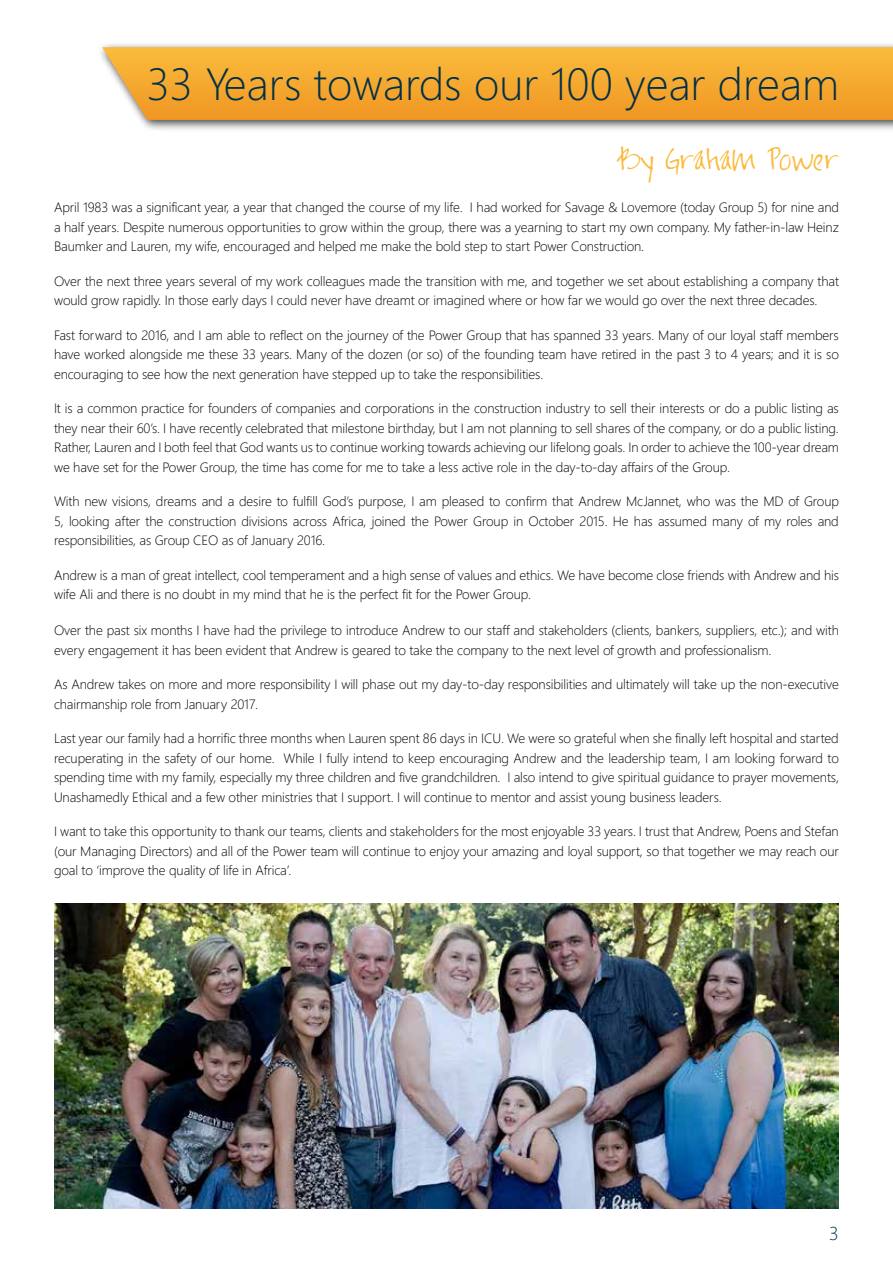
<style>
.page{position:relative;width:893px;height:1263px;background:#fff}
.page>*{position:absolute;margin:0;border:0;box-sizing:border-box;transform-origin:0 0}
.t1{font:300 45px "Segoe WP";color:#023047}
.t2{font:24.75px "Jayne Print Hand";color:#faba3b}
.t3{font:300 18.6px "Segoe WP";color:#023047}
.t4{font:300 13.5px/19.5px "Segoe WP";letter-spacing:-.01em;color:#000;text-align:justify}
</style>
<div class="page">
<img style="left:54px;top:904px;width:785px;height:305px">
<div style="left:97px;top:41px;width:796px;height:91px;background:#000;opacity:.75"></div>
<svg style="left:102px;top:47px;width:791px;height:73px;background:#f4ab36"></svg>
<h1 class="t1" style="left:147px;top:53px;width:694px">33 Years towards our 100 year dream</h1>
<h2 class="t2" style="left:618px;top:146px;width:222px">By Graham Power</h2>
<p class="t4" style="left:54px;top:197px;width:786px">April 1983 was a significant year, a year that changed the course of my life. I had worked for Savage &amp; Lovemore (today Group 5) for nine and a half years. Despite numerous opportunities to grow within the group, there was a yearning to start my own company. My father-in-law Heinz Baumker and Lauren, my wife, encouraged and helped me make the bold step to start Power Construction.</p>
<p class="t4" style="left:54px;top:270px;width:786px">Over the next three years several of my work colleagues made the transition with me, and together we set about establishing a company that would grow rapidly. In those early days I could never have dreamt or imagined where or how far we would go over the next three decades.</p>
<p class="t4" style="left:54px;top:324px;width:786px">Fast forward to 2016, and I am able to reflect on the journey of the Power Group that has spanned 33 years. Many of our loyal staff members have worked alongside me these 33 years. Many of the dozen (or so) of the founding team have retired in the past 3 to 4 years; and it is so encouraging to see how the next generation have stepped up to take the responsibilities.</p>
<p class="t4" style="left:54px;top:398px;width:786px">It is a common practice for founders of companies and corporations in the construction industry to sell their interests or do a public listing as they near their 60’s. I have recently celebrated that milestone birthday, but I am not planning to sell shares of the company, or do a public listing.<br>Rather, Lauren and I both feel that God wants us to continue working towards achieving our lifelong goals. In order to achieve the 100-year dream we have set for the Power Group, the time has come for me to take a less active role in the day-to-day affairs of the Group.</p>
<p class="t4" style="left:54px;top:491px;width:786px">With new visions, dreams and a desire to fulfill God’s purpose, I am pleased to confirm that Andrew McJannet, who was the MD of Group 5, looking after the construction divisions across Africa, joined the Power Group in October 2015. He has assumed many of my roles and responsibilities, as Group CEO as of January 2016.</p>
<p class="t4" style="left:54px;top:564px;width:786px">Andrew is a man of great intellect, cool temperament and a high sense of values and ethics. We have become close friends with Andrew and his wife Ali and there is no doubt in my mind that he is the perfect fit for the Power Group.</p>
<p class="t4" style="left:54px;top:620px;width:786px">Over the past six months I have had the privilege to introduce Andrew to our staff and stakeholders (clients, bankers, suppliers, etc.); and with every engagement it has been evident that Andrew is geared to take the company to the next level of growth and professionalism.</p>
<p class="t4" style="left:54px;top:674px;width:786px">As Andrew takes on more and more responsibility I will phase out my day-to-day responsibilities and ultimately will take up the non-executive chairmanship role from January 2017.</p>
<p class="t4" style="left:54px;top:728px;width:786px">Last year our family had a horrific three months when Lauren spent 86 days in ICU. We were so grateful when she finally left hospital and started recuperating in the safety of our home. While I fully intend to keep encouraging Andrew and the leadership team, I am looking forward to spending time with my family, especially my three children and five grandchildren. I also intend to give spiritual guidance to prayer movements, Unashamedly Ethical and a few other ministries that I support. I will continue to mentor and assist young business leaders.</p>
<p class="t4" style="left:54px;top:821px;width:786px">I want to take this opportunity to thank our teams, clients and stakeholders for the most enjoyable 33 years. I trust that Andrew, Poens and Stefan (our Managing Directors) and all of the Power team will continue to enjoy your amazing and loyal support, so that together we may reach our goal to ‘improve the quality of life in Africa’.</p>
<h3 class="t3" style="left:829px;top:1221px;width:11px">3</h3>
</div>
